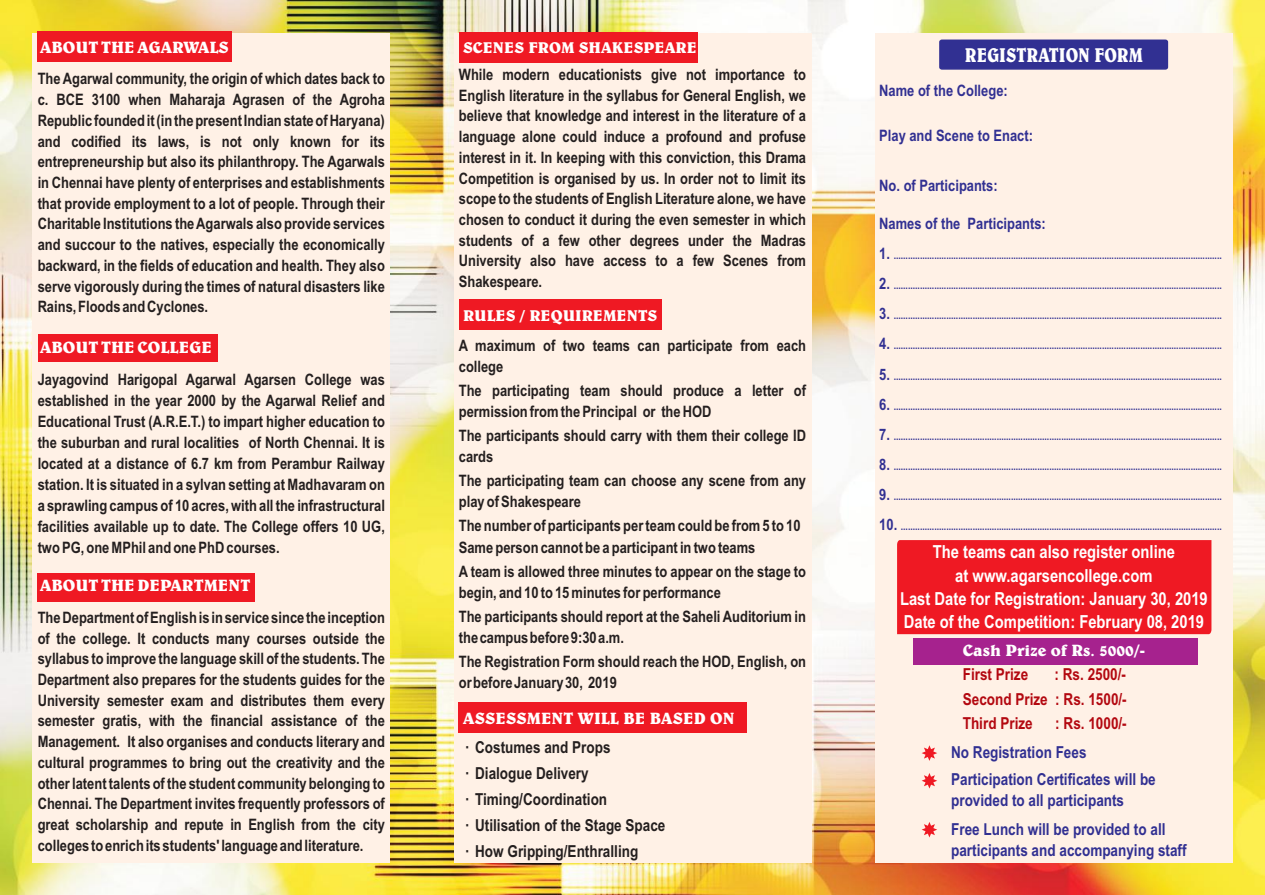
<style>
.page{position:relative;width:1265px;height:895px;background:#fff}
.page>*{position:absolute;margin:0;border:0;box-sizing:border-box;transform-origin:0 0}
.t1{font:700 20.1px "Belwe BT";color:#fff;scale:.82 1}
.t2{font:700 18px/23.4px "Arial Narrow";color:#fff;text-align:center}
.t3{font:700 16.5px/20.7px "Arial Narrow";color:#313092}
.t4{font:700 16.5px/25.8px "Arial Narrow";color:#241f1f}
.t5{font:700 16.5px "Belwe BT";color:#fff}
.t6{font:700 16.5px/24.2px "Arial Narrow";color:#b30810;text-align:justify}
.t7{font:700 15.75px/20.7px "Arial Narrow";color:#241f1f}
.t8{font:700 15.75px "Arial Narrow";color:#313092}
.t9{font:700 15.75px "Belwe BT";color:#fff}
.t10{font:700 10.5px "Arial Narrow";color:#313092}
.s1{font-size:15.75px}
</style>
<div class="page">
<img style="left:0;top:0;width:1264px;height:894px">
<div style="left:875px;top:33px;width:357px;height:829px;background:#fff1e6"></div>
<div style="left:454px;top:33px;width:357px;height:829px;background:#fff1e6"></div>
<div style="left:33px;top:33px;width:357px;height:829px;background:#fff1e6"></div>
<div style="left:939px;top:40px;width:229px;height:30px;background:#313092;border:1px solid #313092;border-radius:2px"></div>
<div style="left:38px;top:31px;width:194px;height:31px;background:#ef1923"></div>
<div style="left:38px;top:334px;width:179px;height:27px;background:#ef1923"></div>
<div style="left:38px;top:573px;width:217px;height:28px;background:#ef1923"></div>
<div style="left:459px;top:299px;width:202px;height:30px;background:#ef1923"></div>
<div style="left:459px;top:32px;width:238px;height:31px;background:#ef1923"></div>
<div style="left:458px;top:702px;width:288px;height:30px;background:#ef1923"></div>
<div style="left:913px;top:638px;width:284px;height:26px;background:#a6228e"></div>
<div style="left:897px;top:540px;width:314px;height:94px;background:#ef1923"></div>
<svg style="left:921px;top:745px;width:16px;height:15px"></svg>
<svg style="left:921px;top:773px;width:16px;height:15px"></svg>
<svg style="left:921px;top:822px;width:16px;height:15px"></svg>
<p class="t5" style="left:40px;top:40px;width:190px">ABOUT THE AGARWALS</p>
<p class="t7" style="left:38px;top:70px;width:349px;text-align:justify">The Agarwal community, the origin of which dates back to c. BCE 3100 when Maharaja Agrasen of the Agroha Republic founded it (in the present Indian state of Haryana) and codified its laws, is not only known for its entrepreneurship but also its philanthropy. The Agarwals in Chennai have plenty of enterprises and establishments that provide employment to a lot of people. Through their Charitable Institutions the Agarwals also provide services and succour to the natives, especially the economically backward, in the fields of education and health. They also serve vigorously during the times of natural disasters like Rains, Floods and Cyclones.</p>
<p class="t5" style="left:40px;top:340px;width:173px">ABOUT THE COLLEGE</p>
<p class="t7" style="left:38px;top:370px;width:349px;text-align:justify">Jayagovind Harigopal Agarwal Agarsen College was established in the year 2000 by the Agarwal Relief and Educational Trust (A.R.E.T.) to impart higher education to the suburban and rural localities of North Chennai. It is located at a distance of 6.7 km from Perambur Railway station. It is situated in a sylvan setting at Madhavaram on a sprawling campus of 10 acres, with all the infrastructural facilities available up to date. The College offers 10 UG, two PG, one MPhil and one PhD courses.</p>
<p class="t5" style="left:40px;top:578px;width:211px">ABOUT THE DEPARTMENT</p>
<p class="t7" style="left:38px;top:608px;width:349px;text-align:justify">The Department of English is in service since the inception of the college. It conducts many courses outside the syllabus to improve the language skill of the students. The Department also prepares for the students guides for the University semester exam and distributes them every semester gratis, with the financial assistance of the Management. It also organises and conducts literary and cultural programmes to bring out the creativity and the other latent talents of the student community belonging to Chennai. The Department invites frequently professors of great scholarship and repute in English from the city colleges to enrich its students' language and literature.</p>
<p class="t9" style="left:463px;top:41px;width:235px">SCENES FROM SHAKESPEARE</p>
<p class="t7" style="left:459px;top:66px;width:349px;text-align:justify">While modern educationists give not importance to English literature in the syllabus for General English, we believe that knowledge and interest in the literature of a language alone could induce a profound and profuse interest in it. In keeping with this conviction, this Drama Competition is organised by us. In order not to limit its scope to the students of English Literature alone, we have chosen to conduct it during the even semester in which students of a few other degrees under the Madras University also have access to a few Scenes from Shakespeare.</p>
<p class="t9" style="left:463px;top:308px;width:196px">RULES / REQUIREMENTS</p>
<p class="t7" style="left:459px;top:336px;width:349px">A maximum of two teams can participate from each college</p>
<p class="t7" style="left:459px;top:381px;width:349px">The participating team should produce a letter of permission from the Principal or the HOD</p>
<p class="t7" style="left:459px;top:426px;width:349px">The participants should carry with them their college ID cards</p>
<p class="t7" style="left:459px;top:471px;width:349px">The participating team can choose any scene from any play of Shakespeare</p>
<p class="t7" style="left:459px;top:515px;width:343px;line-height:22.5px">The number of participants per team could be from 5 to 10<br>Same person cannot be a participant in two teams</p>
<p class="t7" style="left:459px;top:563px;width:349px">A team is allowed three minutes to appear on the stage to begin, and 10 to 15 minutes for performance</p>
<p class="t7" style="left:459px;top:608px;width:349px">The participants should report at the Saheli Auditorium in the campus before 9:30 a.m.</p>
<p class="t7" style="left:459px;top:653px;width:349px">The Registration Form should reach the HOD, English, on or before January 30, 2019</p>
<p class="t5" style="left:463px;top:711px;width:273px">ASSESSMENT WILL BE BASED ON</p>
<p class="t4" style="left:463px;top:736px;width:204px">· Costumes and Props<br>· Dialogue Delivery<br>· Timing/Coordination<br>· Utilisation of the Stage Space · How Gripping/Enthralling</p>
<p class="t1" style="left:964px;top:46px;width:218px">REGISTRATION FORM</p>
<p class="t8" style="left:879px;top:85px;width:130px">Name of the College:</p>
<p class="t8" style="left:879px;top:130px;width:155px">Play and Scene to Enact:</p>
<p class="t8" style="left:879px;top:179px;width:120px">No. of Participants:</p>
<p class="t8" style="left:879px;top:218px;width:168px">Names of the Participants:</p>
<p class="t10" style="left:879px;top:252px;width:344px"><span class="s1">1.</span> .........................................................................................................................................</p>
<p class="t10" style="left:879px;top:282px;width:344px"><span class="s1">2.</span> .........................................................................................................................................</p>
<p class="t10" style="left:879px;top:312px;width:344px"><span class="s1">3.</span> .........................................................................................................................................</p>
<p class="t10" style="left:879px;top:342px;width:344px"><span class="s1">4.</span> .........................................................................................................................................</p>
<p class="t10" style="left:879px;top:372px;width:344px"><span class="s1">5.</span> .........................................................................................................................................</p>
<p class="t10" style="left:879px;top:402px;width:344px"><span class="s1">6.</span> .........................................................................................................................................</p>
<p class="t10" style="left:879px;top:432px;width:344px"><span class="s1">7.</span> .........................................................................................................................................</p>
<p class="t10" style="left:879px;top:462px;width:344px"><span class="s1">8.</span> .........................................................................................................................................</p>
<p class="t10" style="left:879px;top:492px;width:344px"><span class="s1">9.</span> .........................................................................................................................................</p>
<p class="t10" style="left:879px;top:522px;width:344px"><span class="s1">10.</span> ......................................................................................................................................</p>
<p class="t2" style="left:900px;top:542px;width:309px">The teams can also register online<br>at www.agarsencollege.com<br>Last Date for Registration: January 30, 2019<br>Date of the Competition: February 08, 2019</p>
<p class="t5" style="left:962px;top:643px;width:184px">Cash Prize of Rs. 5000/-</p>
<p class="t6" style="left:962px;top:664px;width:67px">First Prize</p>
<p class="t6" style="left:962px;top:664px;width:165px;text-indent:92px">: Rs. 2500/- Second Prize : Rs. 1500/- Third Prize</p>
<p class="t6" style="left:1055px;top:712px;width:73px">: Rs. 1000/-</p>
<p class="t3" style="left:951px;top:742px;width:137px">No Registration Fees</p>
<p class="t3" style="left:951px;top:770px;width:206px">Participation Certificates will be provided to all participants</p>
<p class="t3" style="left:951px;top:820px;width:237px">Free Lunch will be provided to all participants and accompanying staff</p>
</div>
